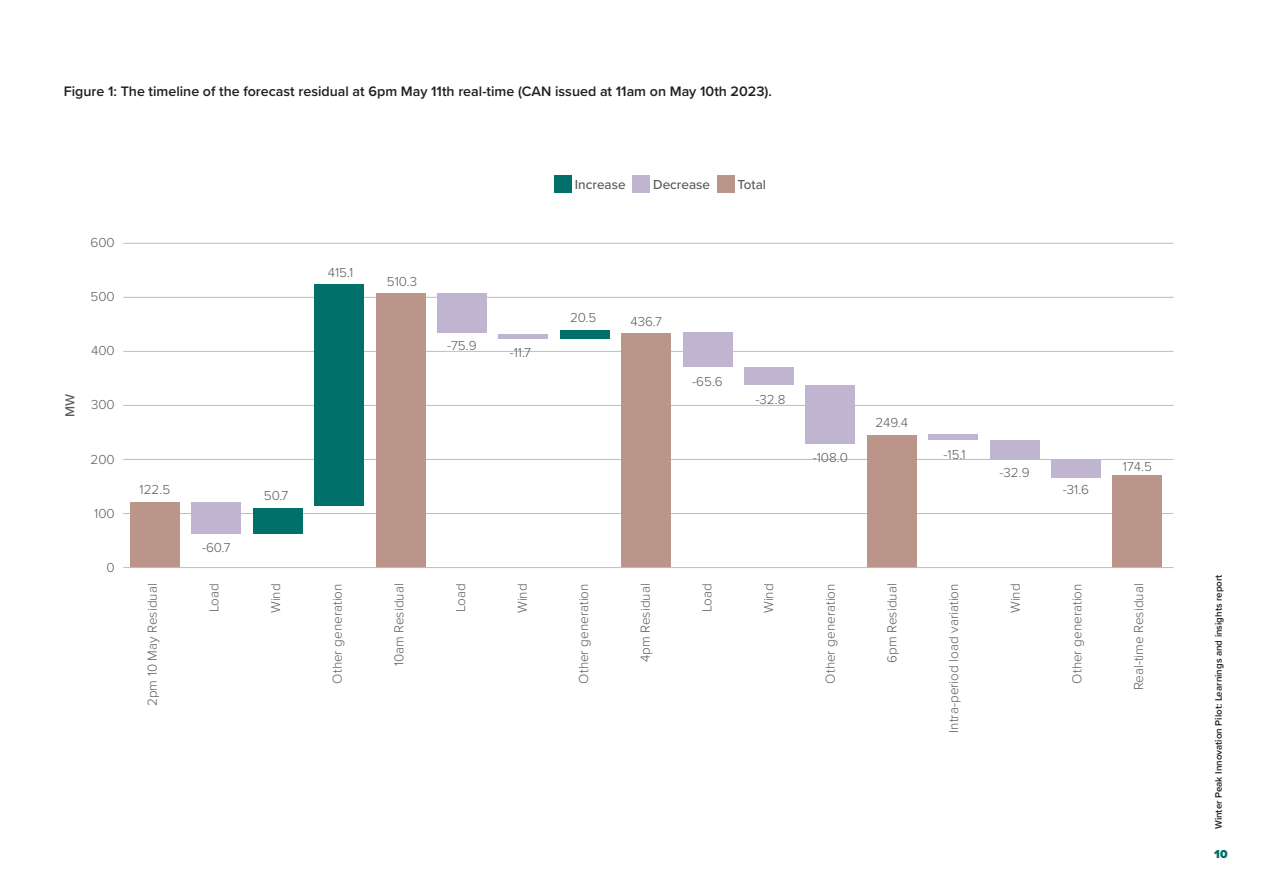
<style>
.page{position:relative;width:1263px;height:893px;background:#fff}
.page>*{position:absolute;margin:0;border:0;box-sizing:border-box;transform-origin:0 0}
.t1{font:600 14.25px "Proxima Nova";color:#231f20}
.t2{font:300 13.5px "Proxima Nova";color:#595a59}
.t3{font:500 13.5px "Proxima Nova";color:#595a59}
.t4{font:900 12px "Proxima Nova";color:#00716a}
.t5{font:600 9.75px "Proxima Nova";color:#231f20}
</style>
<div class="page">
<hr style="left:123px;top:513px;width:1051px;height:1px;background:#bfbebe">
<hr style="left:123px;top:459px;width:1051px;height:1px;background:#bfbebe">
<hr style="left:123px;top:405px;width:1051px;height:1px;background:#bfbebe">
<hr style="left:123px;top:351px;width:1051px;height:1px;background:#bfbebe">
<hr style="left:123px;top:297px;width:1051px;height:1px;background:#bfbebe">
<hr style="left:123px;top:243px;width:1051px;height:1px;background:#bfbebe">
<div style="left:253px;top:508px;width:50px;height:26px;background:#00716a"></div>
<div style="left:314px;top:285px;width:50px;height:221px;background:#00716a"></div>
<div style="left:560px;top:330px;width:50px;height:9px;background:#00716a"></div>
<div style="left:130px;top:502px;width:50px;height:66px;background:#bb958a"></div>
<div style="left:376px;top:293px;width:50px;height:275px;background:#bb958a"></div>
<div style="left:621px;top:333px;width:50px;height:235px;background:#bb958a"></div>
<div style="left:867px;top:435px;width:50px;height:133px;background:#bb958a"></div>
<div style="left:1112px;top:475px;width:50px;height:93px;background:#bb958a"></div>
<div style="left:191px;top:502px;width:50px;height:31px;background:#c0b5d1"></div>
<div style="left:437px;top:293px;width:50px;height:39px;background:#c0b5d1"></div>
<div style="left:498px;top:334px;width:50px;height:5px;background:#c0b5d1"></div>
<div style="left:683px;top:333px;width:50px;height:34px;background:#c0b5d1"></div>
<div style="left:744px;top:368px;width:50px;height:17px;background:#c0b5d1"></div>
<div style="left:805px;top:385px;width:50px;height:59px;background:#c0b5d1"></div>
<div style="left:928px;top:434px;width:50px;height:6px;background:#c0b5d1"></div>
<div style="left:989px;top:441px;width:50px;height:18px;background:#c0b5d1"></div>
<div style="left:1051px;top:459px;width:50px;height:18px;background:#c0b5d1"></div>
<div style="left:554px;top:175px;width:17px;height:17px;background:#00716a"></div>
<div style="left:633px;top:175px;width:17px;height:17px;background:#c0b5d1"></div>
<div style="left:717px;top:175px;width:17px;height:17px;background:#bb958a"></div>
<hr style="left:123px;top:567px;width:1051px;height:1px;background:#bfbebe">
<p class="t1" style="left:64px;top:81px;width:710px">Figure 1: The timeline of the forecast residual at 6pm May 11th real-time (CAN issued at 11am on May 10th 2023).</p>
<p class="t2" style="left:90px;top:232px;width:26px">600</p>
<p class="t2" style="left:91px;top:287px;width:26px">500</p>
<p class="t3" style="left:60px;top:417px;width:25px;rotate:-90deg">MW</p>
<p class="t2" style="left:91px;top:341px;width:25px">400</p>
<p class="t2" style="left:91px;top:395px;width:25px">300</p>
<p class="t2" style="left:91px;top:449px;width:26px">200</p>
<p class="t2" style="left:94px;top:503px;width:22px">100</p>
<p class="t2" style="left:107px;top:557px;width:10px">0</p>
<p class="t2" style="left:139px;top:479px;width:32px">122.5</p>
<p class="t2" style="left:202px;top:537px;width:30px">-60.7</p>
<p class="t2" style="left:264px;top:486px;width:26px">50.7</p>
<p class="t2" style="left:328px;top:263px;width:27px">415.1</p>
<p class="t2" style="left:387px;top:272px;width:32px">510.3</p>
<p class="t2" style="left:447px;top:336px;width:31px">-75.9</p>
<p class="t2" style="left:510px;top:342px;width:23px">-11.7</p>
<p class="t3" style="left:575px;top:175px;width:52px">Increase</p>
<p class="t3" style="left:653px;top:175px;width:58px">Decrease</p>
<p class="t3" style="left:737px;top:175px;width:30px">Total</p>
<p class="t2" style="left:570px;top:307px;width:28px">20.5</p>
<p class="t2" style="left:630px;top:311px;width:33px">436.7</p>
<p class="t2" style="left:692px;top:371px;width:32px">-65.6</p>
<p class="t2" style="left:755px;top:389px;width:31px">-32.8</p>
<p class="t2" style="left:813px;top:448px;width:37px">-108.0</p>
<p class="t2" style="left:875px;top:412px;width:34px">249.4</p>
<p class="t2" style="left:943px;top:444px;width:24px">-15.1</p>
<p class="t2" style="left:999px;top:463px;width:32px">-32.9</p>
<p class="t2" style="left:1063px;top:480px;width:28px">-31.6</p>
<p class="t2" style="left:1123px;top:457px;width:31px">174.5</p>
<p class="t2" style="left:142px;top:706px;width:124px;rotate:-90deg">2pm 10 May Residual</p>
<p class="t2" style="left:204px;top:612px;width:30px;rotate:-90deg">Load</p>
<p class="t2" style="left:266px;top:613px;width:31px;rotate:-90deg">Wind</p>
<p class="t2" style="left:327px;top:683px;width:101px;rotate:-90deg">Other generation</p>
<p class="t2" style="left:389px;top:666px;width:84px;rotate:-90deg">10am Residual</p>
<p class="t2" style="left:450px;top:612px;width:30px;rotate:-90deg">Load</p>
<p class="t2" style="left:512px;top:613px;width:31px;rotate:-90deg">Wind</p>
<p class="t2" style="left:574px;top:683px;width:101px;rotate:-90deg">Other generation</p>
<p class="t2" style="left:635px;top:662px;width:80px;rotate:-90deg">4pm Residual</p>
<p class="t2" style="left:697px;top:612px;width:30px;rotate:-90deg">Load</p>
<p class="t2" style="left:759px;top:613px;width:31px;rotate:-90deg">Wind</p>
<p class="t2" style="left:820px;top:683px;width:101px;rotate:-90deg">Other generation</p>
<p class="t2" style="left:882px;top:662px;width:81px;rotate:-90deg">6pm Residual</p>
<p class="t2" style="left:943px;top:732px;width:150px;rotate:-90deg">Intra-period load variation</p>
<p class="t2" style="left:1005px;top:613px;width:31px;rotate:-90deg">Wind</p>
<p class="t2" style="left:1067px;top:683px;width:101px;rotate:-90deg">Other generation</p>
<p class="t2" style="left:1128px;top:690px;width:108px;rotate:-90deg">Real-time Residual</p>
<p class="t5" style="left:1211px;top:829px;width:256px;rotate:-90deg">Winter Peak Innovation Pilot: Learnings and insights report</p>
<p class="t4" style="left:1214px;top:845px;width:15px">10</p>
</div>
